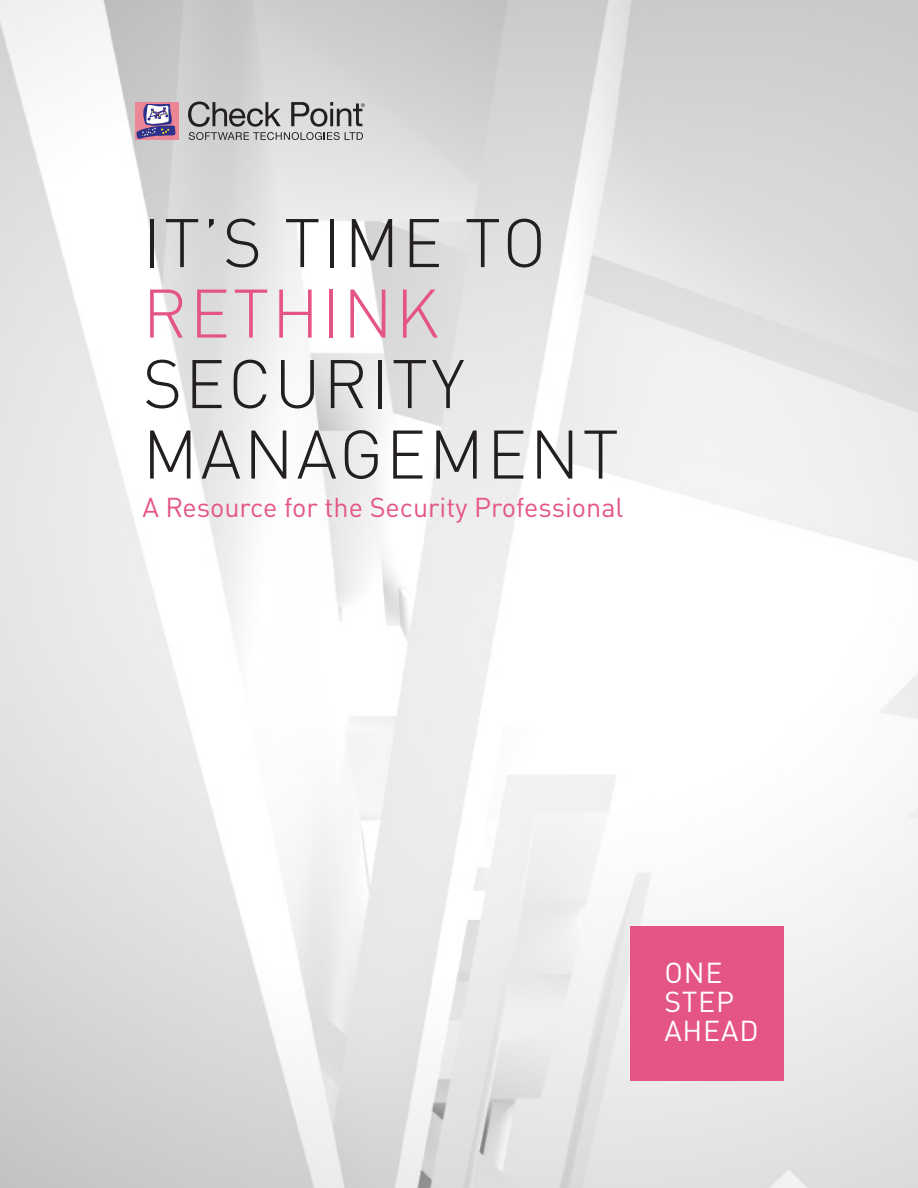
<style>
.page{position:relative;width:918px;height:1188px;background:#fff}
.page>*{position:absolute;margin:0;border:0;box-sizing:border-box;transform-origin:0 0}
.t1{font:300 67.5px "DINOT";letter-spacing:.04em;color:#231f20}
.t2{font:300 67.5px "DINOT";letter-spacing:.04em;color:#e55584}
.Body{font:28.5px/28.5px "DINOT";letter-spacing:.03em;color:#fff}
.t3{font:27px "DINOT";color:#e55584}
</style>
<div class="page">
<img style="left:0;top:0;width:918px;height:1188px">
<div style="left:135px;top:102px;width:43px;height:38px;background:#eb8696"></div>
<svg style="left:136px;top:104px;width:39px;height:35px"></svg>
<svg style="left:188px;top:102px;width:177px;height:38px;background:#a9a8a9"></svg>
<div style="left:630px;top:927px;width:153px;height:154px;background:#e55584"></div>
<p class="t1" style="left:143px;top:201px;width:405px">IT’S TIME TO</p>
<p class="t2" style="left:143px;top:272px;width:298px">RETHINK</p>
<p class="t1" style="left:143px;top:342px;width:324px">SECURITY</p>
<p class="t1" style="left:143px;top:413px;width:478px">MANAGEMENT</p>
<p class="t3" style="left:142px;top:491px;width:483px">A Resource for the Security Professional</p>
<p class="Body" style="left:664px;top:958px;width:71px">ONE<br>STEP</p>
<p class="Body" style="left:664px;top:1016px;width:96px">AHEAD</p>
</div>
